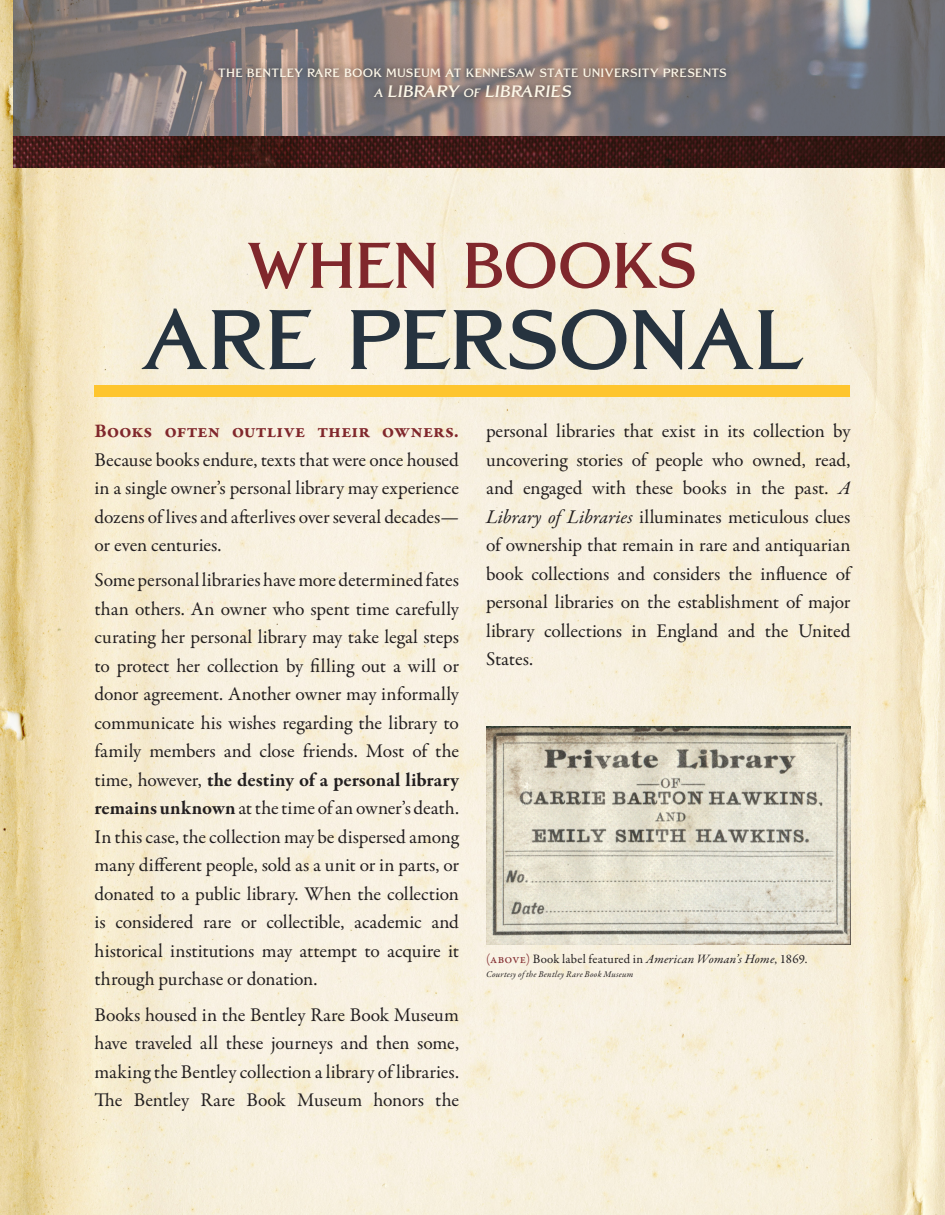
<style>
.page{position:relative;width:945px;height:1215px;background:#fff}
.page>*{position:absolute;margin:0;border:0;box-sizing:border-box;transform-origin:0 0}
.P1_-_main_body_all{font:19.5px/28.5px "Garamond Premr Pro";letter-spacing:.005em;color:#231f20;text-align:justify}
.t1{font:700 16.5px "Grand Central";color:#fef8e9}
.Caption_text{font:12.9px "Garamond Premr Pro";letter-spacing:.02em;color:#231f20}
.t2{font:700 12px "Grand Central";letter-spacing:.02em;color:#fef8e9}
.Caption_text-2{font:italic 8.85px "Garamond Premr Pro";letter-spacing:.03em;color:#231f20}
.s1{font-size:12px}
.s2{font-weight:700;color:#80272c}
.s3{font-weight:700}
.s4{font-style:italic}
.s5{color:#80272c}
</style>
<div class="page">
<img style="left:0;top:0;width:945px;height:1215px">
<img style="left:14px;top:0;width:931px;height:137px">
<img style="left:14px;top:137px;width:931px;height:30px">
<div style="left:211px;top:61px;width:522px;height:43px;background:#231f20;opacity:.65"></div>
<img style="left:486px;top:727px;width:364px;height:217px">
<svg style="left:142px;top:309px;width:661px;height:61px;background:#b3b2a9"></svg>
<svg style="left:248px;top:242px;width:447px;height:47px;background:#ceaca1"></svg>
<div style="left:94px;top:385px;width:756px;height:11px;background:#fec52e"></div>
<p class="t2" style="left:218px;top:66px;width:510px">THE BENTLEY RARE BOOK MUSEUM AT KENNESAW STATE UNIVERSITY PRESENTS</p>
<p class="t1" style="left:374px;top:81px;width:202px"><span class="s1">A</span> LIBRARY <span class="s1">OF</span> LIBRARIES</p>
<p class="P1_-_main_body_all" style="left:94px;top:417px;width:366px"><span class="s2">Books often outlive their owners.<br></span>Because books endure, texts that were once housed in a single owner’s personal library may experience dozens of lives and afterlives over several decades— or even centuries.</p>
<p class="P1_-_main_body_all" style="left:94px;top:566px;width:367px">Some personal libraries have more determined fates than others. An owner who spent time carefully curating her personal library may take legal steps to protect her collection by filling out a will or donor agreement. Another owner may informally communicate his wishes regarding the library to family members and close friends. Most of the time, however, <span class="s3">the destiny of a personal library remains unknown</span> at the time of an owner’s death.<br>In this case, the collection may be dispersed among many different people, sold as a unit or in parts, or donated to a public library. When the collection is considered rare or collectible, academic and historical institutions may attempt to acquire it through purchase or donation.</p>
<p class="P1_-_main_body_all" style="left:94px;top:1001px;width:366px">Books housed in the Bentley Rare Book Museum have traveled all these journeys and then some, making the Bentley collection a library of libraries.<br>The Bentley Rare Book Museum honors the</p>
<p class="P1_-_main_body_all" style="left:486px;top:417px;width:368px">personal libraries that exist in its collection by uncovering stories of people who owned, read, and engaged with these books in the past. <span class="s4">A Library of Libraries</span> illuminates meticulous clues of ownership that remain in rare and antiquarian book collections and considers the influence of personal libraries on the establishment of major library collections in England and the United States.</p>
<p class="Caption_text" style="left:486px;top:952px;width:323px"><span class="s5">(above)</span> Book label featured in <span class="s4">American Woman’s Home</span>, 1869.</p>
<p class="Caption_text-2" style="left:486px;top:969px;width:149px">Courtesy of the Bentley Rare Book Museum</p>
</div>
